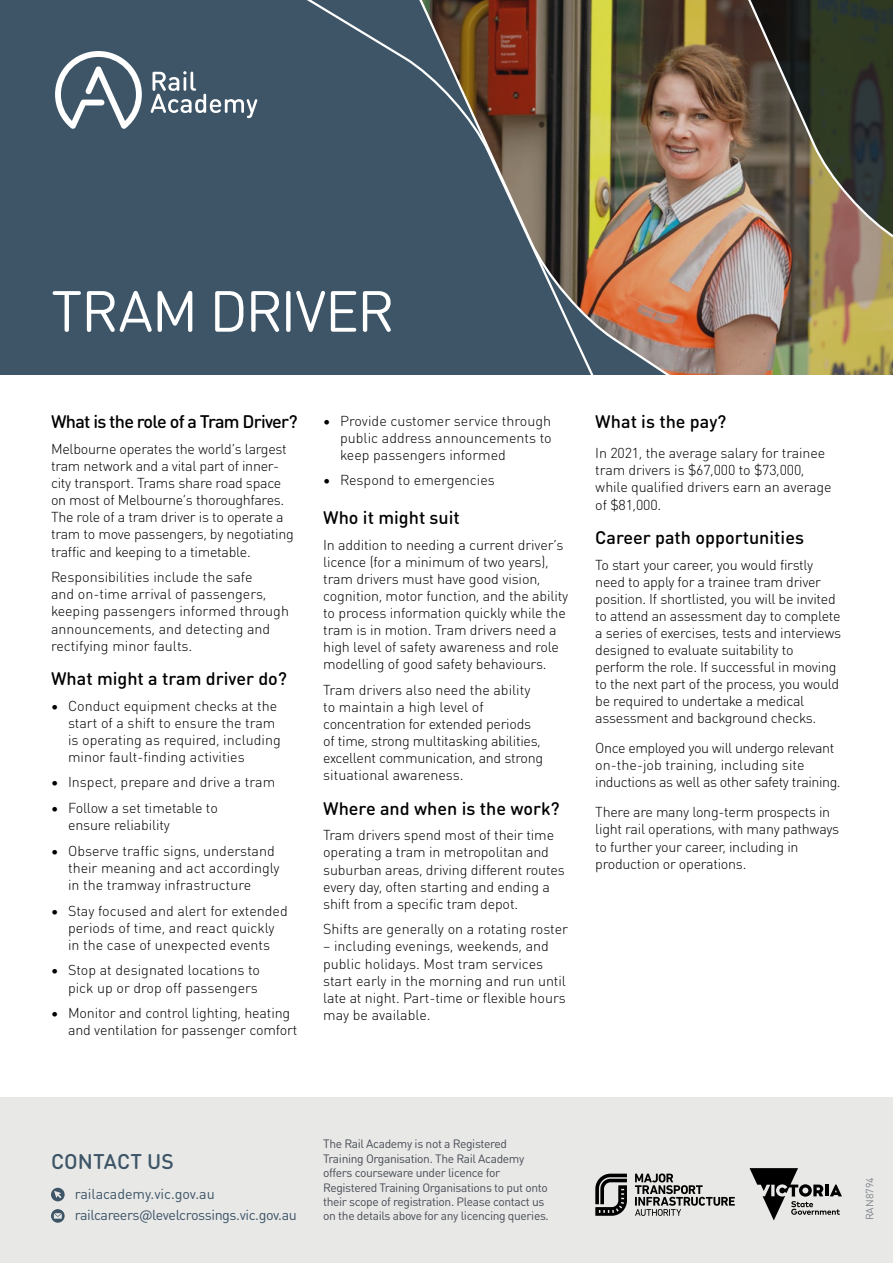
<style>
.page{position:relative;width:893px;height:1263px;background:#fff}
.page>*{position:absolute;margin:0;border:0;box-sizing:border-box;transform-origin:0 0}
.t1{font:57px "DIN Round OT";letter-spacing:-.025em;color:#fff}
.t2{font:500 21px "DIN Round OT";letter-spacing:.005em;color:#3d5567}
.t3{font:500 18px "DIN Round OT";color:#000}
.t4{font:500 18px "DIN Round OT";letter-spacing:-.04em;color:#000}
.t5{font:300 14.25px/17.1px "DIN Round OT";letter-spacing:-.01em;color:#000}
.t6{font:300 14.25px/17.1px "DIN Round OT";letter-spacing:-.03em;color:#000}
.t7{font:14.25px/21.3px "DIN Round OT";letter-spacing:-.03em;color:#3d5567}
.t8{font:12px/14.4px "DIN Round OT";letter-spacing:-.03em;color:#474c55}
.t9{font:10.5px "DIN Round OT";color:#81858d}
</style>
<div class="page">
<div style="left:0;top:0;width:893px;height:375px;background:#3d5567"></div>
<img style="left:611px;top:0;width:186px;height:374px">
<svg style="left:248px;top:0;width:363px;height:374px"></svg>
<img style="left:632px;top:0;width:261px;height:365px">
<svg style="left:150px;top:71px;width:107px;height:47px"></svg>
<svg style="left:55px;top:51px;width:87px;height:78px"></svg>
<div style="left:0;top:1097px;width:893px;height:166px;background:#e8e8e7"></div>
<svg style="left:51px;top:1188px;width:14px;height:13px"></svg>
<svg style="left:51px;top:1209px;width:14px;height:14px"></svg>
<svg style="left:749px;top:1168px;width:93px;height:52px"></svg>
<svg style="left:635px;top:1173px;width:100px;height:43px"></svg>
<svg style="left:595px;top:1174px;width:32px;height:42px"></svg>
<h1 class="t1" style="left:51px;top:276px;width:345px">TRAM DRIVER</h1>
<p class="t4" style="left:51px;top:410px;width:248px">What is the role of a Tram Driver?</p>
<p class="t5" style="left:51px;top:440px;width:244px">Melbourne operates the world’s largest tram network and a vital part of inner&shy;city transport. Trams share road space on most of Melbourne’s thoroughfares.<br>The role of a tram driver is to operate a tram to move passengers, by negotiating traffic and keeping to a timetable.</p>
<p class="t5" style="left:51px;top:568px;width:239px">Responsibilities include the safe<br>and on-time arrival of passengers, keeping passengers informed through announcements, and detecting and rectifying minor faults.</p>
<p class="t3" style="left:51px;top:667px;width:238px">What might a tram driver do?</p>
<p class="t5" style="left:68px;top:697px;width:214px;text-indent:-17px">• Conduct equipment checks at the start of a shift to ensure the tram is operating as required, including minor fault-finding activities</p>
<p class="t5" style="left:51px;top:774px;width:226px">• Inspect, prepare and drive a tram</p>
<p class="t5" style="left:68px;top:799px;width:151px;text-indent:-17px">• Follow a set timetable to ensure reliability</p>
<p class="t5" style="left:68px;top:842px;width:213px;text-indent:-17px">• Observe traffic signs, understand their meaning and act accordingly in the tramway infrastructure</p>
<p class="t5" style="left:51px;top:902px;width:238px;text-align:center">• Stay focused and alert for extended periods of time, and react quickly<br>in the case of unexpected events</p>
<p class="t5" style="left:51px;top:962px;width:211px;text-align:right">• Stop at designated locations to pick up or drop off passengers</p>
<p class="t5" style="left:68px;top:1004px;width:231px;text-indent:-17px">• Monitor and control lighting, heating and ventilation for passenger comfort</p>
<p class="t5" style="left:340px;top:412px;width:213px;text-align:justify;text-indent:-17px">• Provide customer service through public address announcements to keep passengers informed</p>
<p class="t5" style="left:323px;top:471px;width:173px">• Respond to emergencies</p>
<p class="t3" style="left:323px;top:506px;width:138px">Who it might suit</p>
<p class="t5" style="left:323px;top:536px;width:247px">In addition to needing a current driver’s licence (for a minimum of two years), tram drivers must have good vision, cognition, motor function, and the ability to process information quickly while the tram is in motion. Tram drivers need a high level of safety awareness and role modelling of good safety behaviours.</p>
<p class="t5" style="left:323px;top:681px;width:221px">Tram drivers also need the ability to maintain a high level of concentration for extended periods of time, strong multitasking abilities, excellent communication, and strong situational awareness.</p>
<p class="t3" style="left:323px;top:797px;width:238px">Where and when is the work?</p>
<p class="t5" style="left:323px;top:826px;width:243px">Tram drivers spend most of their time operating a tram in metropolitan and suburban areas, driving different routes every day, often starting and ending a shift from a specific tram depot.</p>
<p class="t5" style="left:323px;top:920px;width:246px">Shifts are generally on a rotating roster</p>
<p class="t5" style="left:323px;top:938px;width:244px">– including evenings, weekends, and public holidays. Most tram services start early in the morning and run until late at night. Part-time or flexible hours may be available.</p>
<p class="t3" style="left:595px;top:410px;width:132px">What is the pay?</p>
<p class="t5" style="left:595px;top:444px;width:238px">In 2021, the average salary for trainee tram drivers is $67,000 to $73,000, while qualified drivers earn an average of $81,000.</p>
<p class="t3" style="left:595px;top:526px;width:210px">Career path opportunities</p>
<p class="t5" style="left:595px;top:556px;width:247px">To start your career, you would firstly need to apply for a trainee tram driver position. If shortlisted, you will be invited to attend an assessment day to complete a series of exercises, tests and interviews designed to evaluate suitability to perform the role. If successful in moving to the next part of the process, you would be required to undertake a medical assessment and background checks.</p>
<p class="t6" style="left:595px;top:739px;width:247px">Once employed you will undergo relevant on-the-job training, including site inductions as well as other safety training.</p>
<p class="t5" style="left:595px;top:803px;width:245px">There are many long-term prospects in light rail operations, with many pathways to further your career, including in production or operations.</p>
<h2 class="t2" style="left:51px;top:1148px;width:124px">CONTACT US</h2>
<p class="t7" style="left:75px;top:1183px;width:224px">railacademy.vic.gov.au railcareers@levelcrossings.vic.gov.au</p>
<p class="t8" style="left:323px;top:1137px;width:227px">The Rail Academy is not a Registered Training Organisation. The Rail Academy offers courseware under licence for Registered Training Organisations to put onto their scope of registration. Please contact us on the details above for any licencing queries.</p>
<p class="t9" style="left:863px;top:1220px;width:44px;rotate:-90deg">RAN8794</p>
</div>
